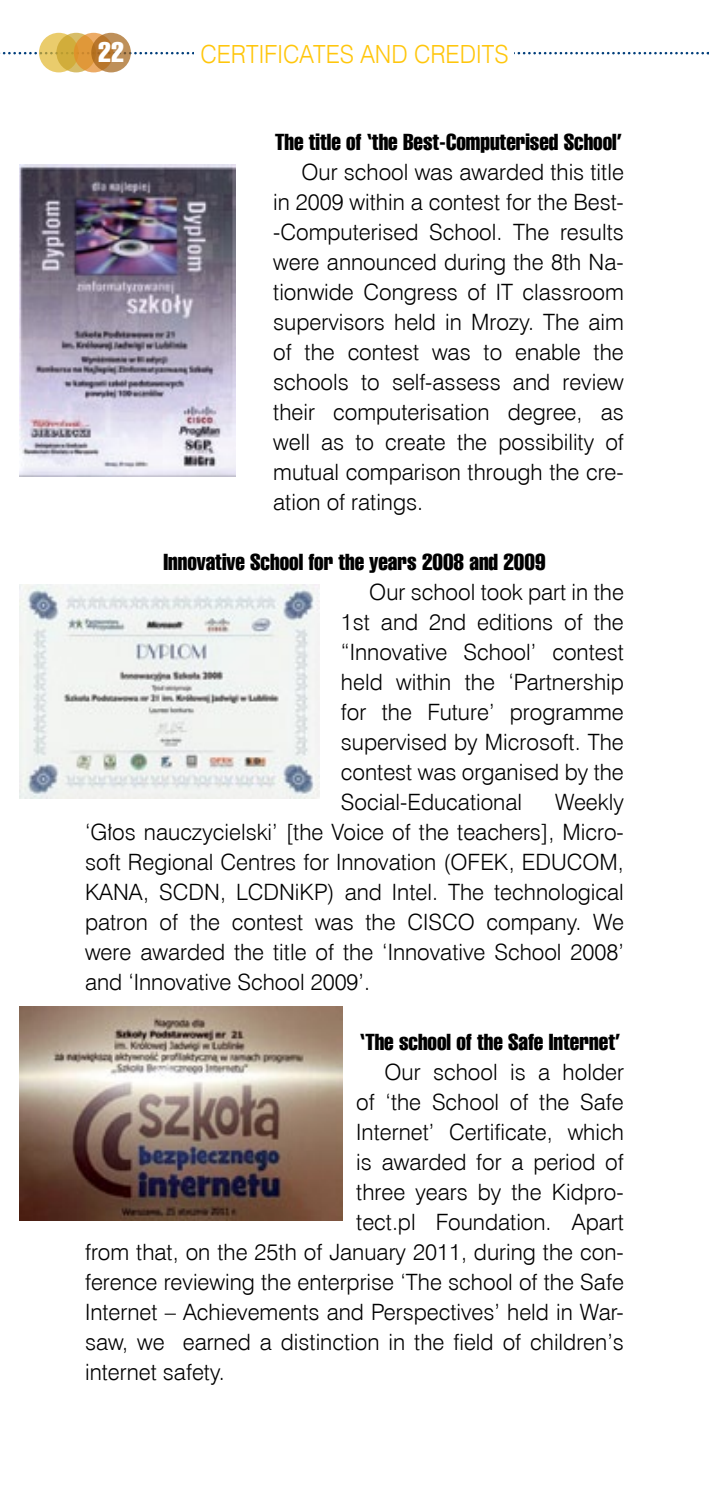
<style>
.page{position:relative;width:709px;height:1489px;background:#fff}
.page>*{position:absolute;margin:0;border:0;box-sizing:border-box;transform-origin:0 0}
.t1{font:27.5px "Swis 911 Cm EU Normal";color:#fff}
.t2{font:25px "Swis 721 Lt EU Normal";color:#ffc60b;scale:.94 1}
.t3{font:22.5px/30px "Swis 721 Lt EU Normal";color:#000;text-align:justify}
.t4{font:22.5px "Swis 911 Cm EU Normal";color:#000}
</style>
<div class="page">
<svg style="left:0;top:52px;width:708px;height:2px"></svg>
<svg style="left:39px;top:33px;width:40px;height:39px"></svg>
<svg style="left:56px;top:33px;width:40px;height:39px"></svg>
<svg style="left:74px;top:33px;width:39px;height:39px"></svg>
<svg style="left:91px;top:33px;width:40px;height:39px"></svg>
<img style="left:20px;top:165px;width:216px;height:312px">
<img style="left:20px;top:585px;width:300px;height:213px">
<div style="left:195px;top:36px;width:319px;height:36px;background:#fff"></div>
<img style="left:20px;top:1006px;width:322px;height:213px">
<p class="t1" style="left:98px;top:36px;width:27px">22</p>
<p class="t2" style="left:200px;top:39px;width:329px">CERTIFICATES AND CREDITS</p>
<p class="t4" style="left:275px;top:129px;width:348px">The title of ‘the Best-Computerised School’</p>
<p class="t3" style="left:273px;top:157px;width:352px;text-indent:28px">Our school was awarded this title in 2009 within a contest for the Best--Computerised School. The results were announced during the 8th Na&shy;tionwide Congress of IT classroom supervisors held in Mrozy. The aim of the contest was to enable the schools to self-assess and review their computerisation degree, as well as to create the possibility of mutual comparison through the cre&shy;ation of ratings.</p>
<p class="t4" style="left:163px;top:549px;width:384px">Innovative School for the years 2008 and 2009</p>
<p class="t3" style="left:341px;top:577px;width:284px;text-indent:28px">Our school took part in the 1st and 2nd editions of the “Innovative School’ contest held within the ‘Partnership for the Future’ programme supervised by Microsoft. The contest was organised by the Social-Educational</p>
<p class="t3" style="left:85px;top:787px;width:540px;text-indent:470px">Weekly ‘Głos nauczycielski’ [the Voice of the teachers], Micro&shy;soft Regional Centres for Innovation (OFEK, EDUCOM, KANA, SCDN, LCDNiKP) and Intel. The technological patron of the contest was the CISCO company. We were awarded the title of the ‘Innovative School 2008’ and ‘Innovative School 2009’.</p>
<p class="t4" style="left:360px;top:1029px;width:262px">‘The school of the Safe Internet’</p>
<p class="t3" style="left:384px;top:1057px;width:241px">Our school is a holder</p>
<p class="t3" style="left:356px;top:1087px;width:269px">of ‘the School of the Safe</p>
<p class="t3" style="left:356px;top:1117px;width:269px">Internet’ Certificate, which</p>
<p class="t3" style="left:356px;top:1147px;width:269px">is awarded for a period of</p>
<p class="t3" style="left:356px;top:1177px;width:269px">three years by the Kidpro-</p>
<p class="t3" style="left:356px;top:1207px;width:269px">tect.pl Foundation. Apart</p>
<p class="t3" style="left:85px;top:1237px;width:540px">from that, on the 25th of January 2011, during the con-</p>
<p class="t3" style="left:85px;top:1267px;width:540px">ference reviewing the enterprise ‘The school of the Safe</p>
<p class="t3" style="left:85px;top:1297px;width:540px">Internet – Achievements and Perspectives’ held in War-</p>
<p class="t3" style="left:85px;top:1327px;width:540px">saw, we earned a distinction in the field of children’s</p>
<p class="t3" style="left:85px;top:1357px;width:141px">internet safety.</p>
</div>
